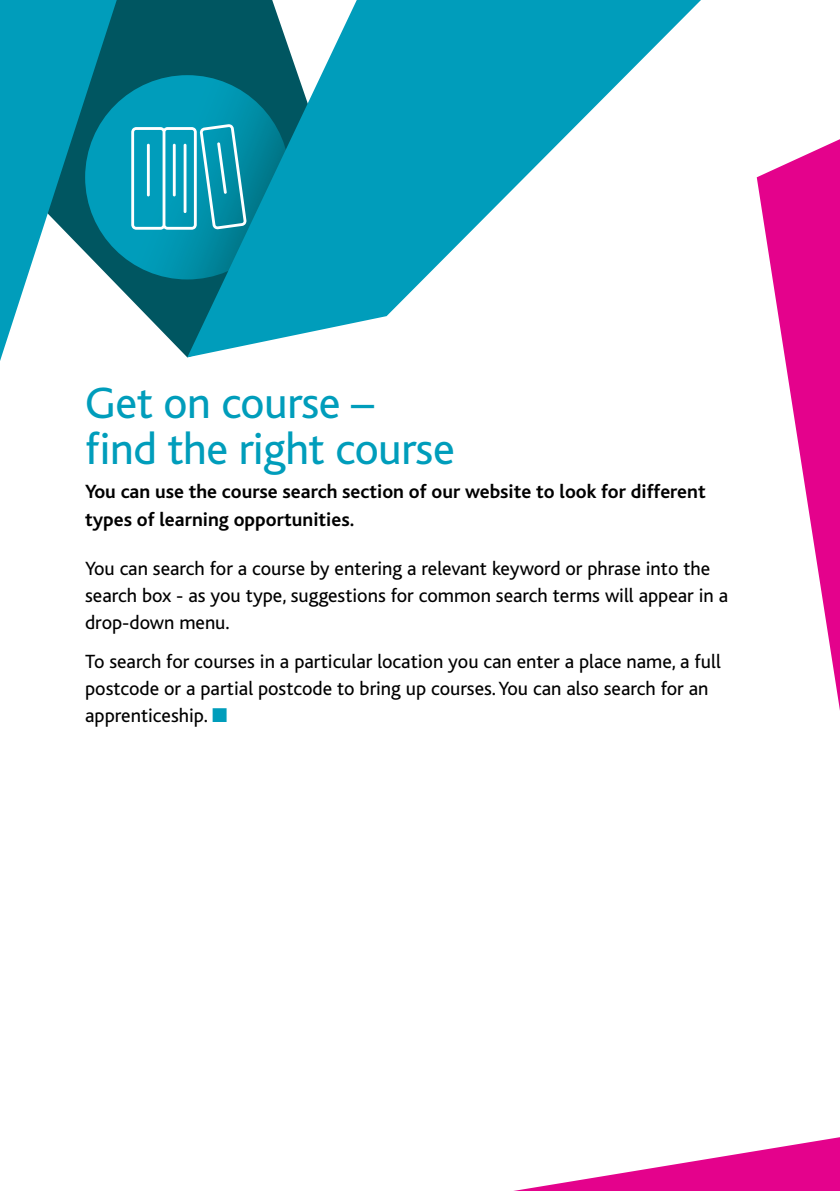
<style>
.page{position:relative;width:840px;height:1191px;background:#fff}
.page>*{position:absolute;margin:0;border:0;box-sizing:border-box;transform-origin:0 0}
.t1{font:46px/46px "Bliss";letter-spacing:-.01em;color:#009dbb}
.t2{font:20px/27px "Bliss";color:#000}
.t3{font:700 20px/27px "Bliss";color:#000}
.s1{color:#009dbb}
</style>
<div class="page">
<svg style="left:513px;top:1137px;width:326px;height:54px"></svg>
<svg style="left:756px;top:139px;width:83px;height:565px"></svg>
<svg style="left:117px;top:0;width:70px;height:357px;fill:#005661"></svg>
<svg style="left:0;top:0;width:117px;height:361px;fill:#009dbb"></svg>
<div style="left:85px;top:75px;width:204px;height:204px;background:#009dbb;border-radius:102px"></div>
<svg style="left:131px;top:127px;width:56px;height:103px"></svg>
<svg style="left:187px;top:0;width:513px;height:357px;fill:#009dbb"></svg>
<h1 class="t1" style="left:85px;top:380px;width:371px">Get on course – find the right course</h1>
<p class="t3" style="left:85px;top:479px;width:621px">You can use the course search section of our website to look for different types of learning opportunities.</p>
<p class="t2" style="left:85px;top:555px;width:644px">You can search for a course by entering a relevant keyword or phrase into the search box - as you type, suggestions for common search terms will appear in a drop-down menu.</p>
<p class="t2" style="left:85px;top:648px;width:637px">To search for courses in a particular location you can enter a place name, a full postcode or a partial postcode to bring up courses. You can also search for an apprenticeship. <span class="s1">■</span></p>
</div>
